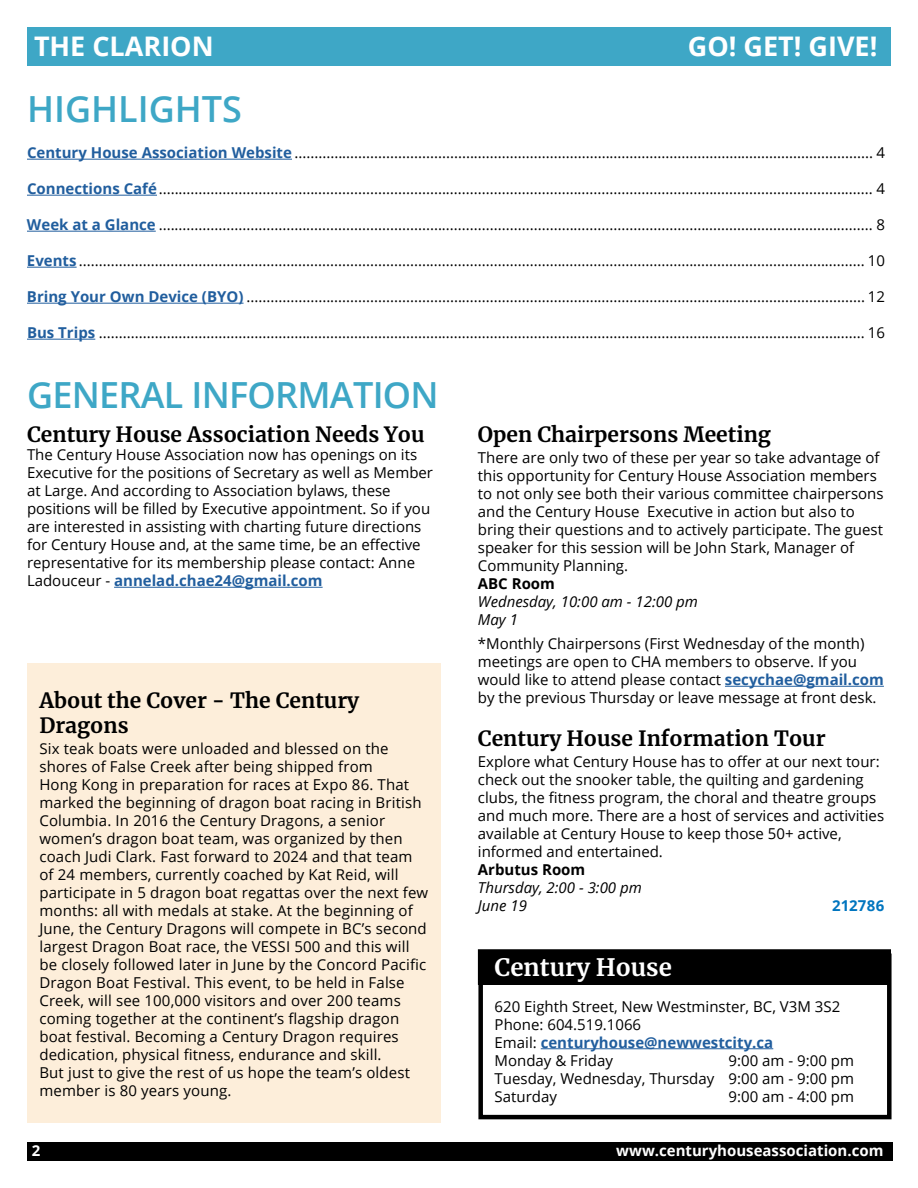
<style>
.page{position:relative;width:918px;height:1188px;background:#fff}
.page>*{position:absolute;margin:0;border:0;box-sizing:border-box;transform-origin:0 0}
.t1{font:600 36px "Open Sans";letter-spacing:-.02em;color:#3ea7c6}
.t2{font:600 36px "Open Sans";color:#3ea7c6}
.t3{font:700 27px "Open Sans";color:#fff}
.t4{font:700 24px "Merriweather";color:#fff}
.t5{font:700 21px/25.2px "Merriweather";color:#000}
.t6{font:15px/18px "Open Sans";color:#000}
.t7{font:italic 15px/18px "Open Sans";color:#000}
.t8{font:700 15px "Open Sans";color:#fff}
.t9{font:700 15px "Open Sans";color:#000}
.t10{font:700 15px "Open Sans";letter-spacing:.02em;color:#0075bf}
.s1{font-weight:700;color:#215e9e}
</style>
<div class="page">
<div style="left:27px;top:1143px;width:865px;height:18px;background:#000"></div>
<div style="left:27px;top:27px;width:864px;height:39px;background:#3ea7c6"></div>
<div style="left:27px;top:663px;width:413px;height:460px;background:#fdeeda"></div>
<div style="left:479px;top:950px;width:411px;height:34px;background:#000"></div>
<div style="left:478px;top:949px;width:413px;height:36px;border:2px solid #000"></div>
<div style="left:478px;top:954px;width:414px;height:165px;border:4px solid #000"></div>
<hr style="left:541px;top:1048px;width:232px;height:1px;background:#215e9e">
<hr style="left:114px;top:587px;width:209px;height:1px;background:#215e9e">
<hr style="left:725px;top:686px;width:159px;height:1px;background:#215e9e">
<hr style="left:27px;top:159px;width:265px;height:1px;background:#215e9e">
<hr style="left:27px;top:195px;width:130px;height:1px;background:#215e9e">
<hr style="left:27px;top:231px;width:129px;height:1px;background:#215e9e">
<hr style="left:27px;top:267px;width:50px;height:1px;background:#215e9e">
<hr style="left:27px;top:303px;width:217px;height:1px;background:#215e9e">
<hr style="left:27px;top:339px;width:68px;height:1px;background:#215e9e">
<h2 class="t3" style="left:34px;top:27px;width:181px">THE CLARION</h2>
<h2 class="t3" style="left:688px;top:27px;width:191px">GO! GET! GIVE!</h2>
<h1 class="t2" style="left:27px;top:84px;width:217px">HIGHLIGHTS</h1>
<p class="t6" style="left:27px;top:143px;width:859px"><span class="s1">Century House Association Website</span> ................................................................................................................................................. 4</p>
<p class="t6" style="left:27px;top:179px;width:859px"><span class="s1">Connections Café</span>................................................................................................................................................................................... 4</p>
<p class="t6" style="left:27px;top:215px;width:859px"><span class="s1">Week at a Glance</span> ................................................................................................................................................................................... 8</p>
<p class="t6" style="left:27px;top:251px;width:859px"><span class="s1">Events</span> ..................................................................................................................................................................................................... 10</p>
<p class="t6" style="left:27px;top:287px;width:860px"><span class="s1">Bring Your Own Device (BYO)</span> ........................................................................................................................................................... 12</p>
<p class="t6" style="left:27px;top:323px;width:859px"><span class="s1">Bus Trips</span> ................................................................................................................................................................................................ 16</p>
<h1 class="t1" style="left:27px;top:370px;width:413px">GENERAL INFORMATION</h1>
<h3 class="t5" style="left:27px;top:421px;width:399px">Century House Association Needs You</h3>
<p class="t6" style="left:27px;top:445px;width:408px">The Century House Association now has openings on its Executive for the positions of Secretary as well as Member at Large. And according to Association bylaws, these positions will be filled by Executive appointment. So if you are interested in assisting with charting future directions for Century House and, at the same time, be an effective representative for its membership please contact: Anne Ladouceur - <span class="s1">annelad.chae24@gmail.com</span></p>
<h3 class="t5" style="left:39px;top:687px;width:321px">About the Cover - The Century<br>Dragons</h3>
<p class="t6" style="left:39px;top:739px;width:390px">Six teak boats were unloaded and blessed on the shores of False Creek after being shipped from<br>Hong Kong in preparation for races at Expo 86. That marked the beginning of dragon boat racing in British Columbia. In 2016 the Century Dragons, a senior women’s dragon boat team, was organized by then coach Judi Clark. Fast forward to 2024 and that team of 24 members, currently coached by Kat Reid, will participate in 5 dragon boat regattas over the next few months: all with medals at stake. At the beginning of June, the Century Dragons will compete in BC’s second largest Dragon Boat race, the VESSI 500 and this will be closely followed later in June by the Concord Pacific Dragon Boat Festival. This event, to be held in False Creek, will see 100,000 visitors and over 200 teams coming together at the continent’s flagship dragon boat festival. Becoming a Century Dragon requires dedication, physical fitness, endurance and skill.<br>But just to give the rest of us hope the team’s oldest member is 80 years young.</p>
<h3 class="t5" style="left:478px;top:421px;width:295px">Open Chairpersons Meeting</h3>
<p class="t6" style="left:478px;top:448px;width:407px">There are only two of these per year so take advantage of this opportunity for Century House Association members to not only see both their various committee chairpersons and the Century House Executive in action but also to bring their questions and to actively participate. The guest speaker for this session will be John Stark, Manager of Community Planning.</p>
<p class="t9" style="left:478px;top:573px;width:79px">ABC Room</p>
<p class="t7" style="left:478px;top:592px;width:222px">Wednesday, 10:00 am - 12:00 pm<br>May 1</p>
<p class="t6" style="left:478px;top:634px;width:408px">*Monthly Chairpersons (First Wednesday of the month) meetings are open to CHA members to observe. If you would like to attend please contact <span class="s1">secychae@gmail.com </span>by the previous Thursday or leave message at front desk.</p>
<h3 class="t5" style="left:478px;top:726px;width:349px">Century House Information Tour</h3>
<p class="t6" style="left:478px;top:753px;width:408px">Explore what Century House has to offer at our next tour: check out the snooker table, the quilting and gardening clubs, the fitness program, the choral and theatre groups and much more. There are a host of services and activities available at Century House to keep those 50+ active, informed and entertained.</p>
<p class="t9" style="left:478px;top:859px;width:109px">Arbutus Room</p>
<p class="t7" style="left:478px;top:878px;width:165px">Thursday, 2:00 - 3:00 pm<br>June 19</p>
<p class="t10" style="left:832px;top:895px;width:54px">212786</p>
<h3 class="t4" style="left:495px;top:950px;width:179px">Century House</h3>
<p class="t6" style="left:495px;top:997px;width:347px">620 Eighth Street, New Westminster, BC, V3M 3S2<br>Phone: 604.519.1066<br>Email: <span class="s1">centuryhouse@newwestcity.ca<br></span>Monday &amp; Friday</p>
<p class="t6" style="left:495px;top:1051px;width:361px;text-align:justify;text-indent:234px">9:00 am - 9:00 pm Tuesday, Wednesday, Thursday 9:00 am - 9:00 pm Saturday</p>
<p class="t6" style="left:729px;top:1087px;width:127px">9:00 am - 4:00 pm</p>
<p class="t8" style="left:32px;top:1140px;width:10px">2</p>
<p class="t8" style="left:616px;top:1140px;width:269px">www.centuryhouseassociation.com</p>
</div>
